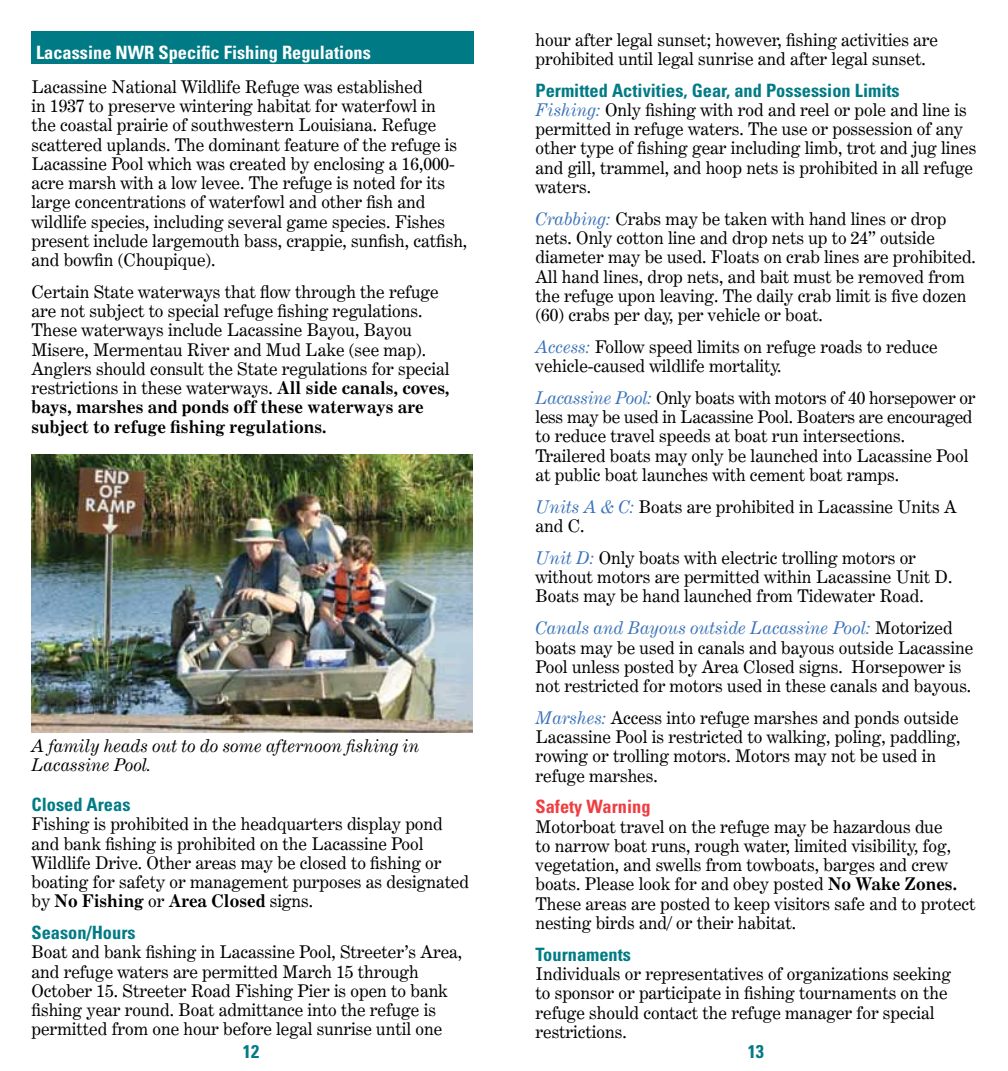
<style>
.page{position:relative;width:1008px;height:1071px;background:#fff}
.page>*{position:absolute;margin:0;border:0;box-sizing:border-box;transform-origin:0 0}
.t1{font:700 condensed 18.38px "Univers";color:#007b85}
.t2{font:700 condensed 18.38px "Univers";color:#fff}
.t3{font:700 condensed 18.38px "Univers";color:#ef3e42}
.t4{font:17.5px/19.2px "Century Expanded BT";color:#000}
.t5{font:italic 17.5px/19.2px "Century Expanded BT";color:#000}
.s1{font-weight:700}
.s2{font-style:italic;color:#3b73b9}
</style>
<div class="page">
<div style="left:32px;top:32px;width:442px;height:32px;background:#007b85"></div>
<img style="left:32px;top:454px;width:440px;height:278px">
<p class="t2" style="left:36px;top:41px;width:336px">Lacassine NWR Specific Fishing Regulations</p>
<p class="t4" style="left:32px;top:77px;width:437px">Lacassine National Wildlife Refuge was established<br>in 1937 to preserve wintering habitat for waterfowl in<br>the coastal prairie of southwestern Louisiana. Refuge scattered uplands. The dominant feature of the refuge is Lacassine Pool which was created by enclosing a 16,000- acre marsh with a low levee. The refuge is noted for its large concentrations of waterfowl and other fish and wildlife species, including several game species. Fishes present include largemouth bass, crappie, sunfish, catfish, and bowfin (Choupique).</p>
<p class="t4" style="left:32px;top:282px;width:420px">Certain State waterways that flow through the refuge are not subject to special refuge fishing regulations.<br>These waterways include Lacassine Bayou, Bayou Misere, Mermentau River and Mud Lake (see map).<br>Anglers should consult the State regulations for special restrictions in these waterways. <span class="s1">All side canals, coves, bays, marshes and ponds off these waterways are subject to refuge fishing regulations.</span></p>
<p class="t5" style="left:32px;top:736px;width:389px">A family heads out to do some afternoon fishing in<br>Lacassine Pool.</p>
<p class="t1" style="left:32px;top:793px;width:101px">Closed Areas</p>
<p class="t4" style="left:32px;top:814px;width:439px">Fishing is prohibited in the headquarters display pond and bank fishing is prohibited on the Lacassine Pool Wildlife Drive. Other areas may be closed to fishing or boating for safety or management purposes as designated by <span class="s1">No Fishing</span> or <span class="s1">Area Closed</span> signs.</p>
<p class="t1" style="left:32px;top:921px;width:106px">Season/Hours</p>
<p class="t4" style="left:32px;top:942px;width:432px">Boat and bank fishing in Lacassine Pool, Streeter’s Area, and refuge waters are permitted March 15 through October 15. Streeter Road Fishing Pier is open to bank fishing year round. Boat admittance into the refuge is permitted from one hour before legal sunrise until one</p>
<p class="t4" style="left:536px;top:30px;width:404px">hour after legal sunset; however, fishing activities are prohibited until legal sunrise and after legal sunset.</p>
<p class="t1" style="left:536px;top:79px;width:366px">Permitted Activities, Gear, and Possession Limits</p>
<p class="t4" style="left:536px;top:100px;width:442px"><span class="s2">Fishing:</span> Only fishing with rod and reel or pole and line is permitted in refuge waters. The use or possession of any other type of fishing gear including limb, trot and jug lines and gill, trammel, and hoop nets is prohibited in all refuge waters.</p>
<p class="t4" style="left:536px;top:209px;width:442px"><span class="s2">Crabbing:</span> Crabs may be taken with hand lines or drop nets. Only cotton line and drop nets up to 24” outside diameter may be used. Floats on crab lines are prohibited.<br>All hand lines, drop nets, and bait must be removed from the refuge upon leaving. The daily crab limit is five dozen (60) crabs per day, per vehicle or boat.</p>
<p class="t4" style="left:536px;top:337px;width:404px"><span class="s2">Access:</span> Follow speed limits on refuge roads to reduce vehicle-caused wildlife mortality.</p>
<p class="t4" style="left:536px;top:388px;width:442px"><span class="s2">Lacassine Pool:</span> Only boats with motors of 40 horsepower or less may be used in Lacassine Pool. Boaters are encouraged to reduce travel speeds at boat run intersections.<br>Trailered boats may only be launched into Lacassine Pool at public boat launches with cement boat ramps.</p>
<p class="t4" style="left:536px;top:497px;width:422px"><span class="s2">Units A &amp; C:</span> Boats are prohibited in Lacassine Units A and C.</p>
<p class="t4" style="left:536px;top:548px;width:418px"><span class="s2">Unit D:</span> Only boats with electric trolling motors or without motors are permitted within Lacassine Unit D.<br>Boats may be hand launched from Tidewater Road.</p>
<p class="t4" style="left:536px;top:618px;width:439px"><span class="s2">Canals and Bayous outside Lacassine Pool:</span> Motorized boats may be used in canals and bayous outside Lacassine Pool unless posted by Area Closed signs. Horsepower is not restricted for motors used in these canals and bayous.</p>
<p class="t4" style="left:536px;top:708px;width:426px"><span class="s2">Marshes:</span> Access into refuge marshes and ponds outside Lacassine Pool is restricted to walking, poling, paddling, rowing or trolling motors. Motors may not be used in refuge marshes.</p>
<p class="t3" style="left:536px;top:796px;width:117px">Safety Warning</p>
<p class="t4" style="left:536px;top:817px;width:442px">Motorboat travel on the refuge may be hazardous due<br>to narrow boat runs, rough water, limited visibility, fog, vegetation, and swells from towboats, barges and crew boats. Please look for and obey posted <span class="s1">No Wake Zones.<br></span>These areas are posted to keep visitors safe and to protect nesting birds and/ or their habitat.</p>
<p class="t1" style="left:536px;top:943px;width:97px">Tournaments</p>
<p class="t4" style="left:536px;top:964px;width:417px">Individuals or representatives of organizations seeking to sponsor or participate in fishing tournaments on the refuge should contact the refuge manager for special restrictions.</p>
<p class="t1" style="left:243px;top:1040px;width:18px">12</p>
<p class="t1" style="left:748px;top:1040px;width:18px">13</p>
</div>
